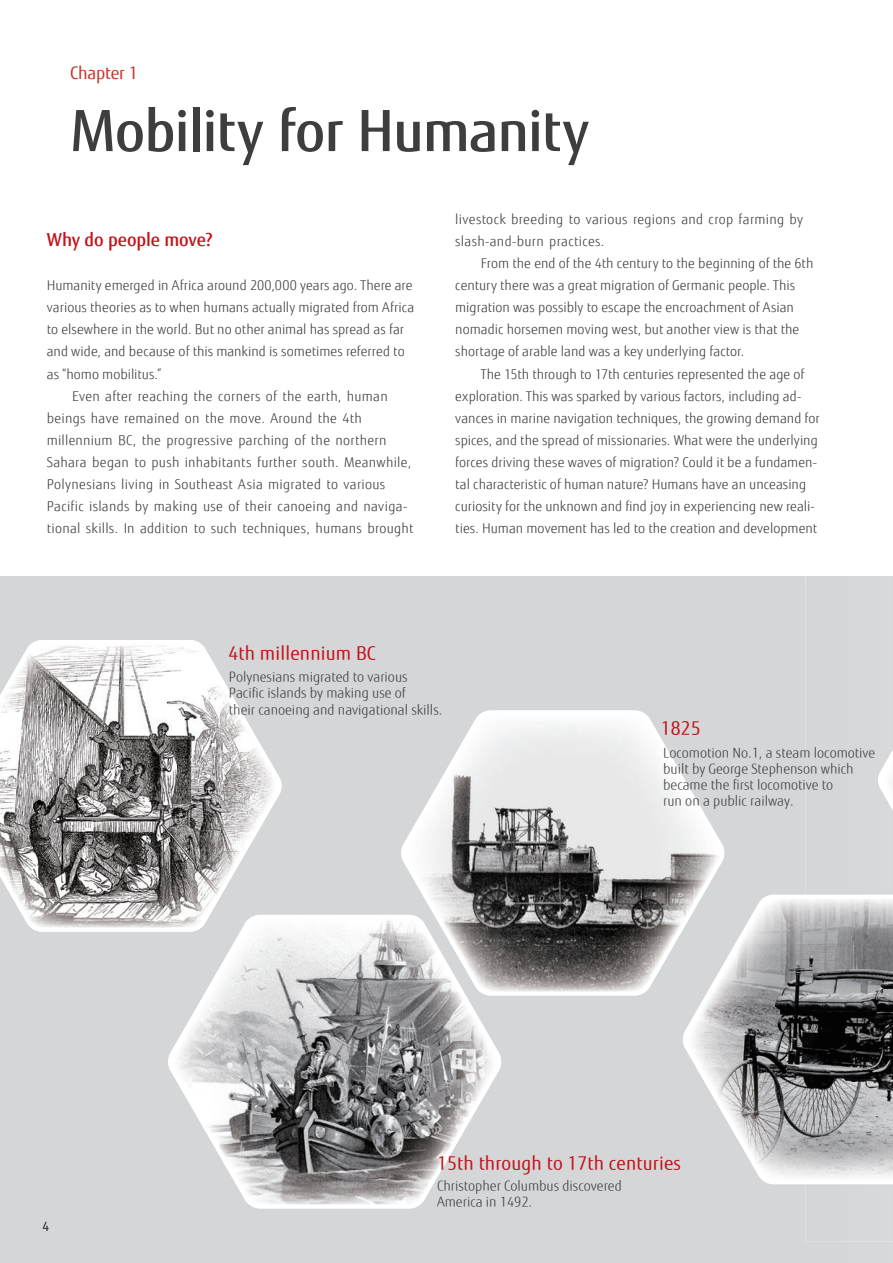
<style>
.page{position:relative;width:893px;height:1263px;background:#fff}
.page>*{position:absolute;margin:0;border:0;box-sizing:border-box;transform-origin:0 0}
.t1{font:500 57px "Fujitsu Sans";letter-spacing:-.02em;color:#3e3e3f}
.t2{font:500 18px "Fujitsu Sans";letter-spacing:-.005em;color:#c4121a}
.t3{font:17.25px "Fujitsu Sans";letter-spacing:-.01em;color:#c93325}
.t4{font:16.2px "FUJI Shin Go Regular";letter-spacing:.01em;color:#c4121a}
.t5{font:300 13.5px/22.2px "Fujitsu Sans";letter-spacing:.005em;color:#3e3e3f}
.t6{font:300 13.5px/22.2px "Fujitsu Sans";letter-spacing:.025em;color:#3e3e3f}
.t7{font:12.75px "Fujitsu Sans";color:#231f20}
.t8{font:11.85px/16.2px "FUJI Shin Go Light";color:#3e3e3f}
</style>
<div class="page">
<div style="left:0;top:576px;width:893px;height:687px;background:#d5d6d8"></div>
<div style="left:806px;top:576px;width:87px;height:665px;background:#d6d7d9"></div>
<svg style="left:683px;top:895px;width:210px;height:289px;fill:#d5d6d8"></svg>
<img style="left:687px;top:898px;width:206px;height:282px">
<svg style="left:0;top:640px;width:281px;height:292px;fill:#d5d6d8"></svg>
<img style="left:0;top:644px;width:231px;height:284px">
<img style="left:231px;top:701px;width:46px;height:169px">
<svg style="left:168px;top:915px;width:333px;height:293px;fill:#d5d6d8"></svg>
<div style="left:173px;top:919px;width:324px;height:277px;background:#d5d6d8"></div>
<img style="left:218px;top:919px;width:233px;height:285px">
<img style="left:173px;top:976px;width:46px;height:171px">
<img style="left:450px;top:995px;width:47px;height:151px">
<svg style="left:401px;top:710px;width:323px;height:285px;fill:#d5d6d8"></svg>
<img style="left:405px;top:721px;width:315px;height:271px">
<img style="left:405px;top:714px;width:263px;height:232px">
<img style="left:667px;top:757px;width:53px;height:192px">
<img style="left:456px;top:945px;width:212px;height:47px">
<svg style="left:878px;top:639px;width:15px;height:282px;background:#d8d9db"></svg>
<img style="left:882px;top:757px;width:11px;height:46px">
<p class="t3" style="left:70px;top:62px;width:69px">Chapter 1</p>
<h1 class="t1" style="left:70px;top:94px;width:521px">Mobility for Humanity</h1>
<h2 class="t2" style="left:47px;top:228px;width:167px">Why do people move?</h2>
<p class="t5" style="left:47px;top:274px;width:367px">Humanity emerged in Africa around 200,000 years ago. There are</p>
<p class="t5" style="left:47px;top:296px;width:369px">various theories as to when humans actually migrated from Africa</p>
<p class="t5" style="left:47px;top:318px;width:359px">to elsewhere in the world. But no other animal has spread as far</p>
<p class="t5" style="left:47px;top:341px;width:359px">and wide, and because of this mankind is sometimes referred to</p>
<p class="t5" style="left:47px;top:363px;width:116px">as “homo mobilitus.”</p>
<p class="t6" style="left:72px;top:385px;width:317px">Even after reaching the corners of the earth, human</p>
<p class="t6" style="left:47px;top:407px;width:317px">beings have remained on the move. Around the 4th</p>
<p class="t6" style="left:47px;top:429px;width:341px">millennium BC, the progressive parching of the northern</p>
<p class="t5" style="left:47px;top:451px;width:366px">Sahara began to push inhabitants further south. Meanwhile,</p>
<p class="t6" style="left:47px;top:473px;width:340px">Polynesians living in Southeast Asia migrated to various</p>
<p class="t5" style="left:47px;top:495px;width:362px">Pacific islands by making use of their canoeing and naviga-</p>
<p class="t5" style="left:47px;top:518px;width:368px">tional skills. In addition to such techniques, humans brought</p>
<p class="t6" style="left:455px;top:208px;width:349px">livestock breeding to various regions and crop farming by slash-and-burn practices.</p>
<p class="t5" style="left:455px;top:252px;width:360px;text-indent:26px">From the end of the 4th century to the beginning of the 6th century there was a great migration of Germanic people. This migration was possibly to escape the encroachment of Asian nomadic horsemen moving west, but another view is that the shortage of arable land was a key underlying factor.</p>
<p class="t5" style="left:455px;top:363px;width:366px;text-indent:26px">The 15th through to 17th centuries represented the age of exploration. This was sparked by various factors, including ad&shy;vances in marine navigation techniques, the growing demand for spices, and the spread of missionaries. What were the underlying forces driving these waves of migration? Could it be a fundamen&shy;tal characteristic of human nature? Humans have an unceasing curiosity for the unknown and find joy in experiencing new reali&shy;ties. Human movement has led to the creation and development</p>
<p class="t4" style="left:229px;top:642px;width:149px">4th millennium BC</p>
<p class="t8" style="left:229px;top:669px;width:215px">Polynesians migrated to various<br>Pacific islands by making use of<br>their canoeing and navigational skills.</p>
<p class="t4" style="left:661px;top:717px;width:41px">1825</p>
<p class="t8" style="left:663px;top:745px;width:214px">Locomotion No.1, a steam locomotive built by George Stephenson which became the first locomotive to<br>run on a public railway.</p>
<p class="t7" style="left:43px;top:1219px;width:8px">4</p>
<p class="t4" style="left:437px;top:1152px;width:245px">15th through to 17th centuries</p>
<p class="t8" style="left:437px;top:1178px;width:186px">Christopher Columbus discovered<br>America in 1492.</p>
</div>
